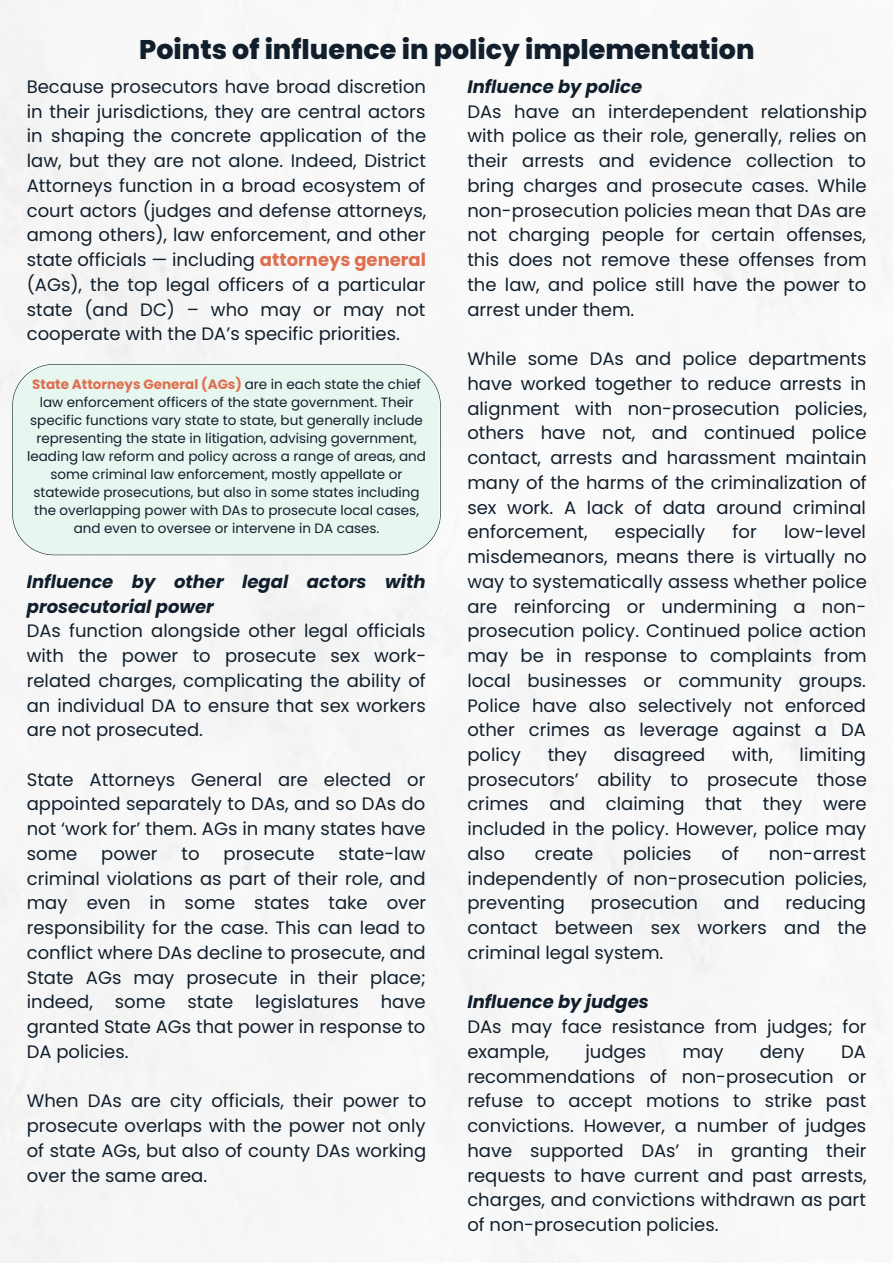
<style>
.page{position:relative;width:893px;height:1264px;background:#fff}
.page>*{position:absolute;margin:0;border:0;box-sizing:border-box;transform-origin:0 0}
.t1{font:800 27px "Poppins";color:#111f2c}
.t2{font:18px/24.8px "Poppins";color:#111f2c;text-align:justify}
.t3{font:italic 700 18px/24.8px "Poppins";color:#111f2c}
.t4{font:13.5px/18px "Poppins";color:#111f2c;text-align:center}
.s1{font-weight:700;color:#df6e4e}
</style>
<div class="page">
<div style="left:12px;top:364px;width:429px;height:191px;background:#e7f6ef"></div>
<h1 class="t1" style="left:139px;top:31px;width:616px">Points of influence in policy implementation</h1>
<p class="t2" style="left:27px;top:74px;width:401px">Because prosecutors have broad discretion in their jurisdictions, they are central actors in shaping the concrete application of the law, but they are not alone. Indeed, District Attorneys function in a broad ecosystem of court actors (judges and defense attorneys, among others), law enforcement, and other state officials — including <span class="s1">attorneys general </span>(AGs), the top legal officers of a particular state (and DC) – who may or may not cooperate with the DA’s specific priorities.</p>
<p class="t4" style="left:27px;top:375px;width:400px"><span class="s1">State Attorneys General (AGs)</span> are in each state the chief law enforcement officers of the state government. Their specific functions vary state to state, but generally include representing the state in litigation, advising government, leading law reform and policy across a range of areas, and some criminal law enforcement, mostly appellate or statewide prosecutions, but also in some states including the overlapping power with DAs to prosecute local cases, and even to oversee or intervene in DA cases.</p>
<p class="t3" style="left:27px;top:569px;width:400px">Influence by other legal actors with prosecutorial power</p>
<p class="t2" style="left:27px;top:618px;width:401px">DAs function alongside other legal officials with the power to prosecute sex work&shy;related charges, complicating the ability of an individual DA to ensure that sex workers are not prosecuted.</p>
<p class="t2" style="left:27px;top:767px;width:400px">State Attorneys General are elected or appointed separately to DAs, and so DAs do not ‘work for’ them. AGs in many states have some</p>
<p class="t2" style="left:27px;top:841px;width:401px;text-indent:312px">state-law criminal violations as part of their role, and may even in some states take over responsibility for the case. This can lead to conflict where DAs decline to prosecute, and State AGs may prosecute in their place; indeed, some state legislatures have granted State AGs that power in response to DA policies.</p>
<p class="t2" style="left:27px;top:1088px;width:401px">When DAs are city officials, their power to prosecute overlaps with the power not only of state AGs, but also of county DAs working over the same area.</p>
<p class="t2" style="left:101px;top:841px;width:58px">power</p>
<p class="t2" style="left:181px;top:841px;width:20px">to</p>
<p class="t2" style="left:223px;top:841px;width:93px">prosecute</p>
<p class="t3" style="left:467px;top:74px;width:176px">Influence by police</p>
<p class="t2" style="left:467px;top:99px;width:401px">DAs have an interdependent relationship with police as their role, generally, relies on their arrests and evidence collection to bring charges and prosecute cases. While non-prosecution policies mean that DAs are not charging people for certain offenses, this does not remove these offenses from the law, and police still have the power to arrest under them.</p>
<p class="t2" style="left:467px;top:346px;width:401px">While some DAs and police departments have worked together to reduce arrests in alignment with non-prosecution policies, others have not, and continued police contact, arrests and harassment maintain many of the harms of the criminalization of sex work. A lack of data around criminal enforcement,</p>
<p class="t2" style="left:615px;top:519px;width:92px">especially</p>
<p class="t2" style="left:732px;top:519px;width:26px">for</p>
<p class="t2" style="left:467px;top:519px;width:401px;text-indent:316px">low-level misdemeanors, means there is virtually no way to systematically assess whether police are reinforcing or undermining a non&shy;prosecution policy. Continued police action may be in response to complaints from local businesses or community groups.<br>Police have also selectively not enforced other crimes as leverage against a DA policy</p>
<p class="t2" style="left:467px;top:742px;width:401px;text-indent:332px">limiting prosecutors’ ability to prosecute those crimes and claiming that they were included in the policy. However, police may also</p>
<p class="t2" style="left:547px;top:742px;width:41px">they</p>
<p class="t2" style="left:613px;top:742px;width:93px">disagreed</p>
<p class="t2" style="left:732px;top:742px;width:42px">with,</p>
<p class="t2" style="left:534px;top:841px;width:60px">create</p>
<p class="t2" style="left:623px;top:841px;width:70px">policies</p>
<p class="t2" style="left:721px;top:841px;width:19px">of</p>
<p class="t2" style="left:467px;top:841px;width:401px;text-indent:301px">non-arrest independently of non-prosecution policies, preventing</p>
<p class="t2" style="left:467px;top:890px;width:401px;text-indent:318px">reducing contact between sex workers and the criminal legal system.</p>
<p class="t3" style="left:467px;top:989px;width:183px">Influence by judges</p>
<p class="t2" style="left:467px;top:1014px;width:400px">DAs may face resistance from judges; for example,</p>
<p class="t2" style="left:590px;top:890px;width:109px">prosecution</p>
<p class="t2" style="left:723px;top:890px;width:37px">and</p>
<p class="t2" style="left:585px;top:1039px;width:62px">judges</p>
<p class="t2" style="left:682px;top:1039px;width:42px">may</p>
<p class="t2" style="left:759px;top:1039px;width:46px">deny</p>
<p class="t2" style="left:467px;top:1039px;width:401px;text-indent:373px">DA recommendations of non-prosecution or refuse to accept motions to strike past convictions. However, a number of judges have supported DAs’ in granting their requests to have current and past arrests, charges, and convictions withdrawn as part of non-prosecution policies.</p>
</div>
